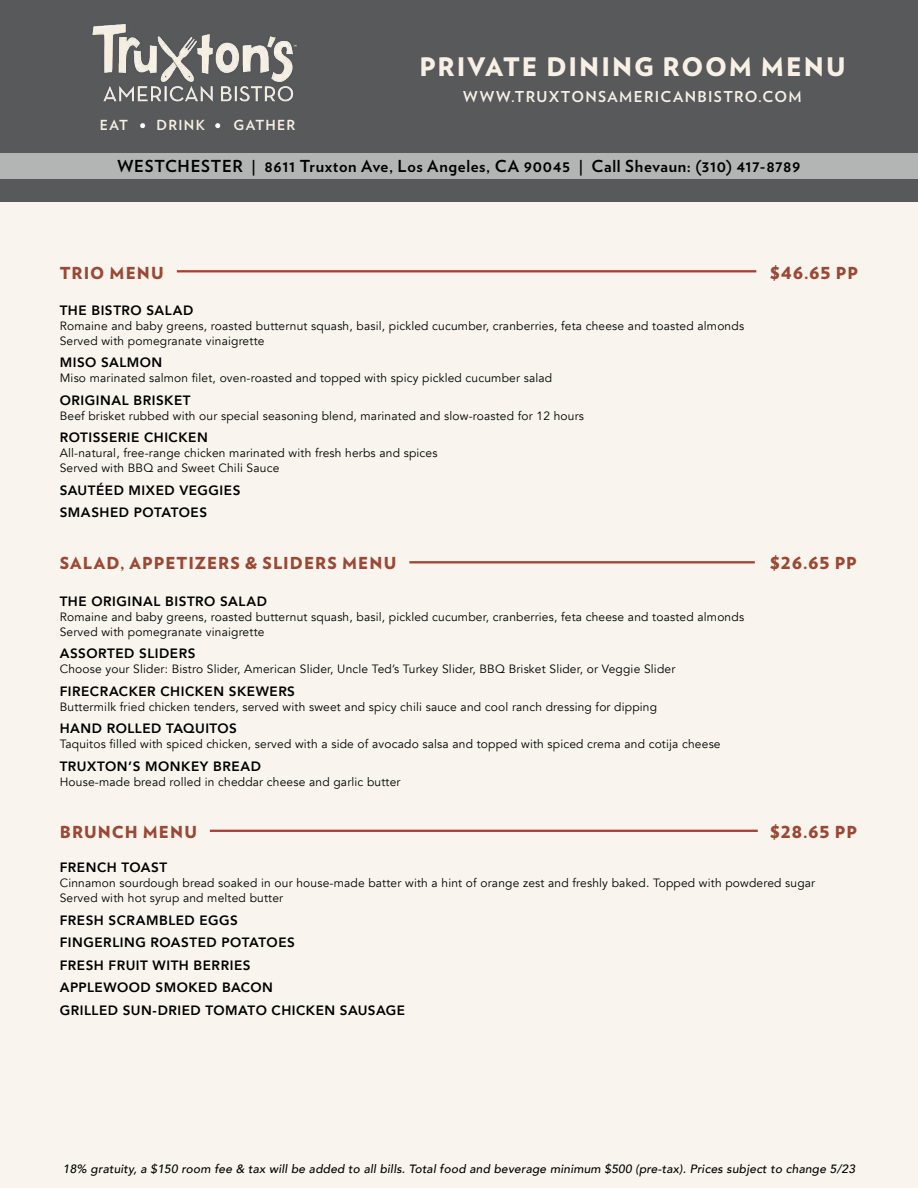
<style>
.page{position:relative;width:918px;height:1188px;background:#f8f1e7}
.page>*{position:absolute;margin:0;border:0;box-sizing:border-box;transform-origin:0 0}
.t1{font:900 25.5px "Verlag";letter-spacing:.075em;color:#f8f0e4}
.t2{font:700 16.5px "Verlag";letter-spacing:.04em;color:#000}
.t3{font:900 16.5px "Verlag";letter-spacing:.065em;color:#9b4834}
.t4{font:700 15px "Verlag";letter-spacing:.09em;color:#f8f0e4}
.t5{font:700 13.8px "Verlag";letter-spacing:.09em;color:#f8f0e4}
.t6{font:800 13.5px/22.5px "Avenir";letter-spacing:.04em;color:#000}
.t7{font:12px/15px "Avenir";letter-spacing:.015em;color:#000}
.t8{font:italic 500 12px "Avenir";letter-spacing:.015em;color:#000}
</style>
<div class="page">
<div style="left:0;top:0;width:918px;height:202px;background:#58595b"></div>
<div style="left:0;top:153px;width:918px;height:26px;background:#b3b4b4"></div>
<svg style="left:140px;top:123px;width:5px;height:5px"></svg>
<svg style="left:215px;top:123px;width:5px;height:5px"></svg>
<img style="left:92px;top:24px;width:205px;height:78px">
<hr style="left:177px;top:270px;width:579px;height:2px;background:#a84133">
<hr style="left:409px;top:561px;width:346px;height:2px;background:#a84133">
<hr style="left:210px;top:830px;width:548px;height:2px;background:#a84133">
<p class="t5" style="left:100px;top:114px;width:30px">EAT</p>
<p class="t5" style="left:157px;top:114px;width:50px">DRINK</p>
<p class="t5" style="left:234px;top:114px;width:63px">GATHER</p>
<h1 class="t1" style="left:419px;top:46px;width:428px">PRIVATE DINING ROOM MENU</h1>
<p class="t4" style="left:463px;top:85px;width:340px">WWW.TRUXTONSAMERICANBISTRO.COM</p>
<h2 class="t2" style="left:117px;top:153px;width:685px">WESTCHESTER | 8611 Truxton Ave, Los Angeles, CA 90045 | Call Shevaun: (310) 417-8789</h2>
<h2 class="t3" style="left:60px;top:259px;width:105px">TRIO MENU</h2>
<h2 class="t3" style="left:770px;top:259px;width:89px">$46.65 PP</h2>
<p class="t6" style="left:60px;top:299px;width:135px">THE BISTRO SALAD</p>
<p class="t7" style="left:60px;top:318px;width:686px">Romaine and baby greens, roasted butternut squash, basil, pickled cucumber, cranberries, feta cheese and toasted almonds<br>Served with pomegranate vinaigrette</p>
<p class="t6" style="left:60px;top:351px;width:104px">MISO SALMON</p>
<p class="t7" style="left:60px;top:371px;width:494px">Miso marinated salmon filet, oven-roasted and topped with spicy pickled cucumber salad</p>
<p class="t6" style="left:60px;top:389px;width:132px">ORIGINAL BRISKET</p>
<p class="t7" style="left:60px;top:408px;width:526px">Beef brisket rubbed with our special seasoning blend, marinated and slow-roasted for 12 hours</p>
<p class="t6" style="left:60px;top:426px;width:150px">ROTISSERIE CHICKEN</p>
<p class="t7" style="left:60px;top:446px;width:379px">All-natural, free-range chicken marinated with fresh herbs and spices<br>Served with BBQ and Sweet Chili Sauce</p>
<p class="t6" style="left:60px;top:479px;width:182px">SAUTÉED MIXED VEGGIES<br>SMASHED POTATOES</p>
<h2 class="t3" style="left:60px;top:550px;width:338px">SALAD, APPETIZERS &amp; SLIDERS MENU</h2>
<h2 class="t3" style="left:770px;top:550px;width:88px">$26.65 PP</h2>
<p class="t6" style="left:60px;top:590px;width:209px">THE ORIGINAL BISTRO SALAD</p>
<p class="t7" style="left:60px;top:609px;width:686px">Romaine and baby greens, roasted butternut squash, basil, pickled cucumber, cranberries, feta cheese and toasted almonds<br>Served with pomegranate vinaigrette</p>
<p class="t6" style="left:60px;top:642px;width:137px">ASSORTED SLIDERS</p>
<p class="t7" style="left:60px;top:662px;width:617px">Choose your Slider: Bistro Slider, American Slider, Uncle Ted’s Turkey Slider, BBQ Brisket Slider, or Veggie Slider</p>
<p class="t6" style="left:60px;top:680px;width:237px">FIRECRACKER CHICKEN SKEWERS</p>
<p class="t7" style="left:60px;top:699px;width:599px">Buttermilk fried chicken tenders, served with sweet and spicy chili sauce and cool ranch dressing for dipping</p>
<p class="t6" style="left:60px;top:717px;width:179px">HAND ROLLED TAQUITOS</p>
<p class="t7" style="left:60px;top:737px;width:662px">Taquitos filled with spiced chicken, served with a side of avocado salsa and topped with spiced crema and cotija cheese</p>
<p class="t6" style="left:60px;top:755px;width:203px">TRUXTON’S MONKEY BREAD</p>
<p class="t7" style="left:60px;top:774px;width:342px">House-made bread rolled in cheddar cheese and garlic butter</p>
<h2 class="t3" style="left:60px;top:818px;width:139px">BRUNCH MENU</h2>
<h2 class="t3" style="left:770px;top:818px;width:88px">$28.65 PP</h2>
<p class="t6" style="left:60px;top:856px;width:109px">FRENCH TOAST</p>
<p class="t7" style="left:60px;top:876px;width:757px">Cinnamon sourdough bread soaked in our house-made batter with a hint of orange zest and freshly baked. Topped with powdered sugar<br>Served with hot syrup and melted butter</p>
<p class="t6" style="left:60px;top:909px;width:347px">FRESH SCRAMBLED EGGS<br>FINGERLING ROASTED POTATOES<br>FRESH FRUIT WITH BERRIES<br>APPLEWOOD SMOKED BACON<br>GRILLED SUN-DRIED TOMATO CHICKEN SAUSAGE</p>
<p class="t8" style="left:63px;top:1162px;width:794px">18% gratuity, a $150 room fee &amp; tax will be added to all bills. Total food and beverage minimum $500 (pre-tax). Prices subject to change 5/23</p>
</div>
